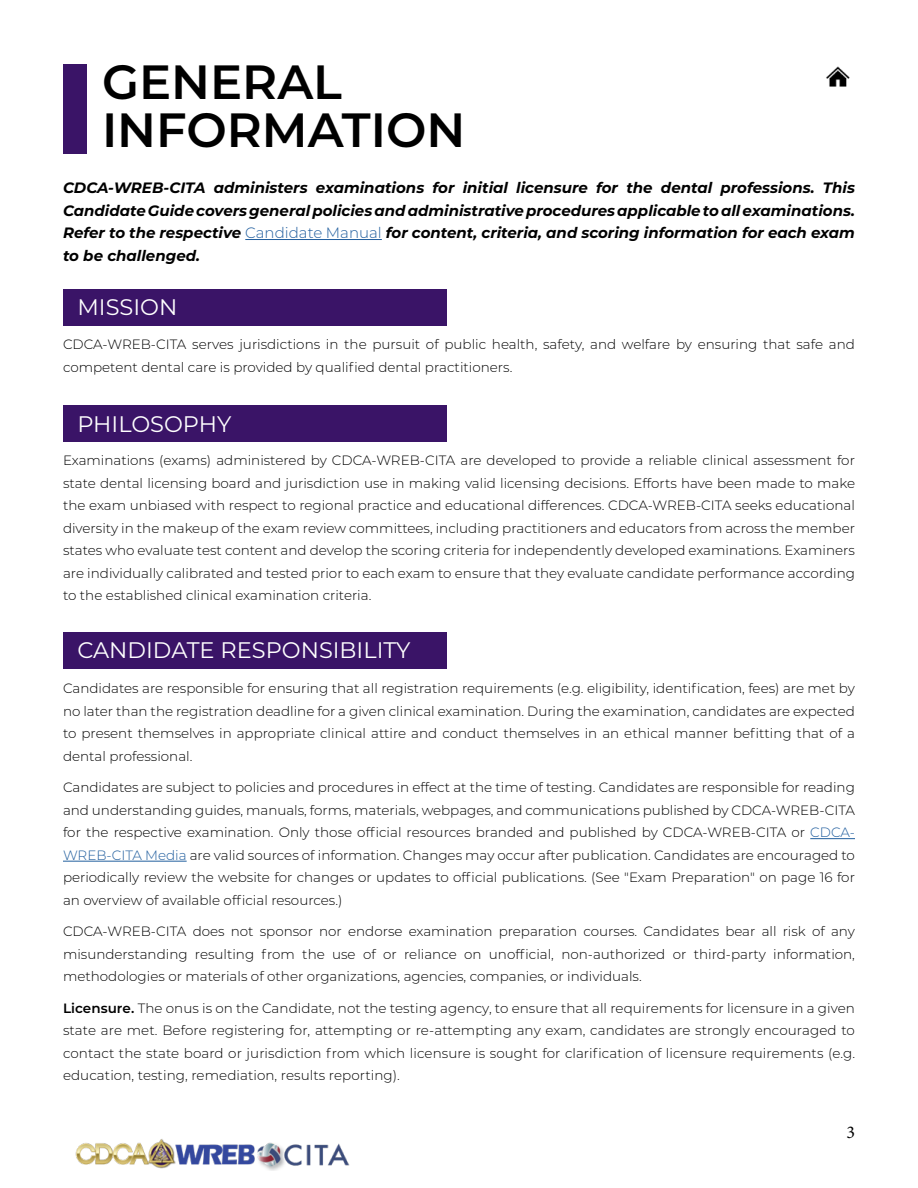
<style>
.page{position:relative;width:918px;height:1188px;background:#fff}
.page>*{position:absolute;margin:0;border:0;box-sizing:border-box;transform-origin:0 0}
._40pt_Size_Align_Left_SECTION_TITLE{font:600 48px/48px "Montserrat";color:#000}
._15pt_Size_Align_Left_SUBTITLE{font:22.5px "Montserrat";color:#fff}
.t1{font:18px "Minion Pro";color:#000}
._10pt_Size_Align_Left{font:italic 700 15px/22.5px "Montserrat";color:#000;text-align:justify}
.Body_Text_10pt_Size_Align_Left{font:300 13.5px/22.5px "Montserrat";color:#000;text-align:justify}
._10pt_Size_Align_Left-2{font:300 13.5px/22.5px "Montserrat";color:#000;text-align:justify}
.s1{font-weight:300;font-style:normal;color:#215e9e}
.s2{color:#215e9e}
.s3{font-weight:600}
</style>
<div class="page">
<div style="left:63px;top:64px;width:24px;height:89px;background:#3a1467"></div>
<img style="left:75px;top:1139px;width:275px;height:32px">
<img style="left:826px;top:66px;width:24px;height:21px">
<hr style="left:245px;top:239px;width:137px;height:1px;background:#215e9e">
<div style="left:63px;top:405px;width:384px;height:37px;background:#3a1467"></div>
<hr style="left:810px;top:838px;width:45px;height:1px;background:#215e9e">
<hr style="left:63px;top:861px;width:124px;height:1px;background:#215e9e">
<div style="left:63px;top:632px;width:384px;height:37px;background:#3a1467"></div>
<div style="left:63px;top:289px;width:384px;height:37px;background:#3a1467"></div>
<p class="_40pt_Size_Align_Left_SECTION_TITLE" style="left:102px;top:56px;width:365px">GENERAL<br>INFORMATION</p>
<p class="_10pt_Size_Align_Left" style="left:63px;top:176px;width:793px">CDCA-WREB-CITA administers examinations for initial licensure for the dental professions. This Candidate Guide covers general policies and administrative procedures applicable to all examinations.<br>Refer to the respective <span class="s1">Candidate Manual</span> for content, criteria, and scoring information for each exam to be challenged.</p>
<p class="_15pt_Size_Align_Left_SUBTITLE" style="left:77px;top:292px;width:101px">MISSION</p>
<p class="_10pt_Size_Align_Left-2" style="left:63px;top:333px;width:794px">CDCA-WREB-CITA serves jurisdictions in the pursuit of public health, safety, and welfare by ensuring that safe and competent dental care is provided by qualified dental practitioners.</p>
<p class="_15pt_Size_Align_Left_SUBTITLE" style="left:77px;top:408px;width:156px">PHILOSOPHY</p>
<p class="_10pt_Size_Align_Left-2" style="left:63px;top:449px;width:794px">Examinations (exams) administered by CDCA-WREB-CITA are developed to provide a reliable clinical assessment for state dental licensing board and jurisdiction use in making valid licensing decisions. Efforts have been made to make the exam unbiased with respect to regional practice and educational differences. CDCA-WREB-CITA seeks educational diversity in the makeup of the exam review committees, including practitioners and educators from across the member states who evaluate test content and develop the scoring criteria for independently developed examinations. Examiners are individually calibrated and tested prior to each exam to ensure that they evaluate candidate performance according to the established clinical examination criteria.</p>
<p class="_15pt_Size_Align_Left_SUBTITLE" style="left:77px;top:635px;width:335px">CANDIDATE RESPONSIBILITY</p>
<p class="Body_Text_10pt_Size_Align_Left" style="left:63px;top:677px;width:794px">Candidates are responsible for ensuring that all registration requirements (e.g. eligibility, identification, fees) are met by no later than the registration deadline for a given clinical examination. During the examination, candidates are expected to present themselves in appropriate clinical attire and conduct themselves in an ethical manner befitting that of a dental professional.</p>
<p class="Body_Text_10pt_Size_Align_Left" style="left:63px;top:776px;width:794px">Candidates are subject to policies and procedures in effect at the time of testing. Candidates are responsible for reading and understanding guides, manuals, forms, materials, webpages, and communications published by CDCA-WREB-CITA for the respective examination. Only those official resources branded and published by CDCA-WREB-CITA or <span class="s2">CDCA-WREB-CITA Media</span> are valid sources of information. Changes may occur after publication. Candidates are encouraged to periodically review the website for changes or updates to official publications. (See "Exam Preparation" on page 16 for an overview of available official resources.)</p>
<p class="Body_Text_10pt_Size_Align_Left" style="left:63px;top:920px;width:794px">CDCA-WREB-CITA does not sponsor nor endorse examination preparation courses. Candidates bear all risk of any misunderstanding resulting from the use of or reliance on unofficial, non-authorized or third-party information, methodologies or materials of other organizations, agencies, companies, or individuals.</p>
<p class="Body_Text_10pt_Size_Align_Left" style="left:63px;top:996px;width:794px"><span class="s3">Licensure.</span> The onus is on the Candidate, not the testing agency, to ensure that all requirements for licensure in a given state are met. Before registering for, attempting or re-attempting any exam, candidates are strongly encouraged to contact the state board or jurisdiction from which licensure is sought for clarification of licensure requirements (e.g. education, testing, remediation, results reporting).</p>
<h3 class="t1" style="left:846px;top:1120px;width:10px">3</h3>
</div>
